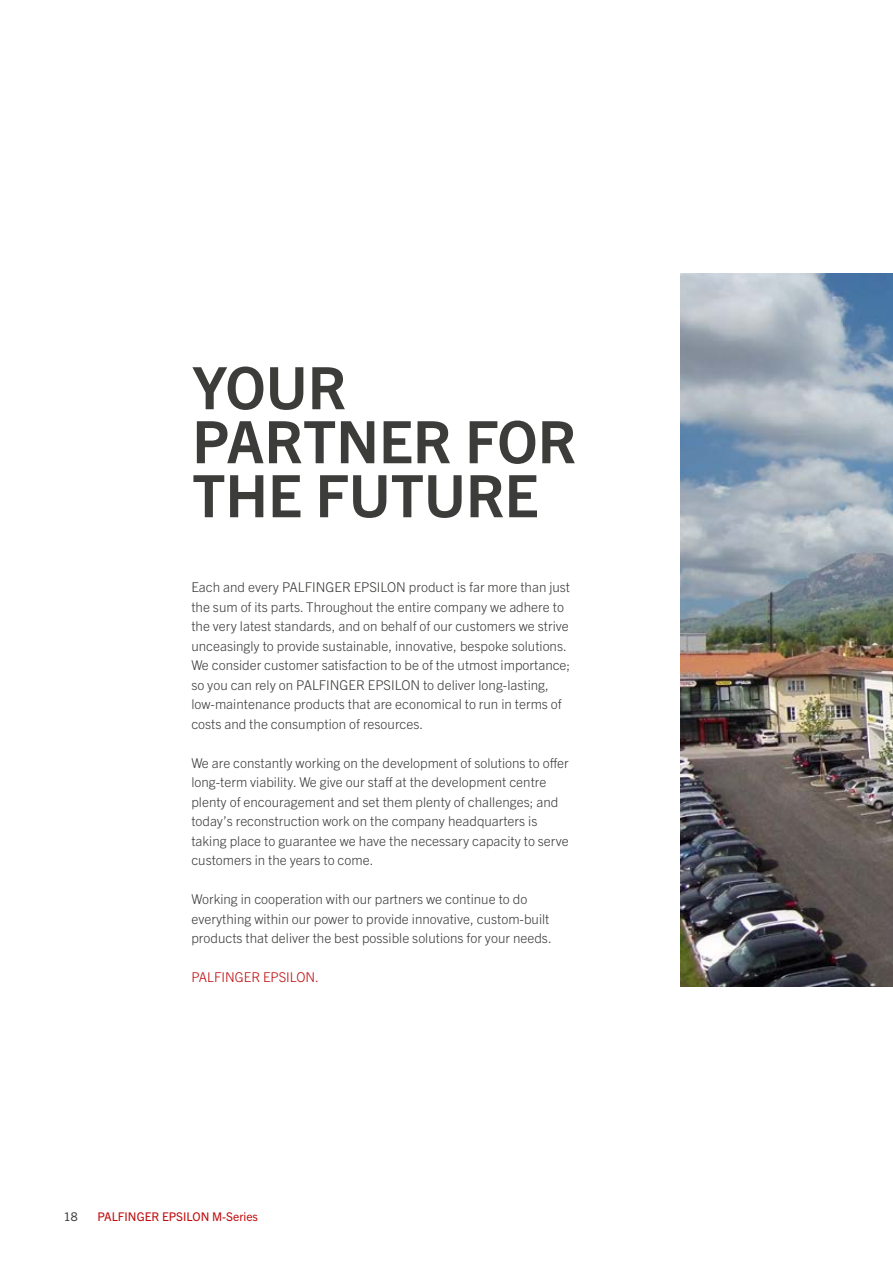
<style>
.page{position:relative;width:893px;height:1263px;background:#fff}
.page>*{position:absolute;margin:0;border:0;box-sizing:border-box;transform-origin:0 0}
.t1{font:700 58.5px/54px "Trade Gothic Next LT Pro";color:#3c3c3b}
.t2{font:300 13.5px/19.5px "Trade Gothic Next LT Pro";color:#3c3c3b}
.t3{font:300 13.5px "Trade Gothic Next LT Pro";color:#c00d0e}
.t4{font:12px "Trade Gothic Next LT Pro";color:#c00d0e}
.t5{font:12px "Trade Gothic Next LT Pro";color:#3c3c3b}
</style>
<div class="page">
<img style="left:680px;top:273px;width:213px;height:714px">
<h1 class="t1" style="left:192px;top:357px;width:386px">YOUR<br>PARTNER FOR<br>THE FUTURE</h1>
<p class="t2" style="left:191px;top:577px;width:381px">Each and every PALFINGER EPSILON product is far more than just the sum of its parts. Throughout the entire company we adhere to the very latest standards, and on behalf of our customers we strive unceasingly to provide sustainable, innovative, bespoke solutions.<br>We consider customer satisfaction to be of the utmost importance; so you can rely on PALFINGER EPSILON to deliver long-lasting, low-maintenance products that are economical to run in terms of costs and the consumption of resources.</p>
<p class="t2" style="left:191px;top:752px;width:379px">We are constantly working on the development of solutions to offer long-term viability. We give our staff at the development centre plenty of encouragement and set them plenty of challenges; and today’s reconstruction work on the company headquarters is taking place to guarantee we have the necessary capacity to serve customers in the years to come.</p>
<p class="t2" style="left:191px;top:889px;width:362px">Working in cooperation with our partners we continue to do everything within our power to provide innovative, custom-built products that deliver the best possible solutions for your needs.</p>
<p class="t3" style="left:191px;top:968px;width:129px">PALFINGER EPSILON.</p>
<p class="t5" style="left:64px;top:1208px;width:15px">18</p>
<p class="t4" style="left:97px;top:1208px;width:162px">PALFINGER EPSILON M-Series</p>
</div>
